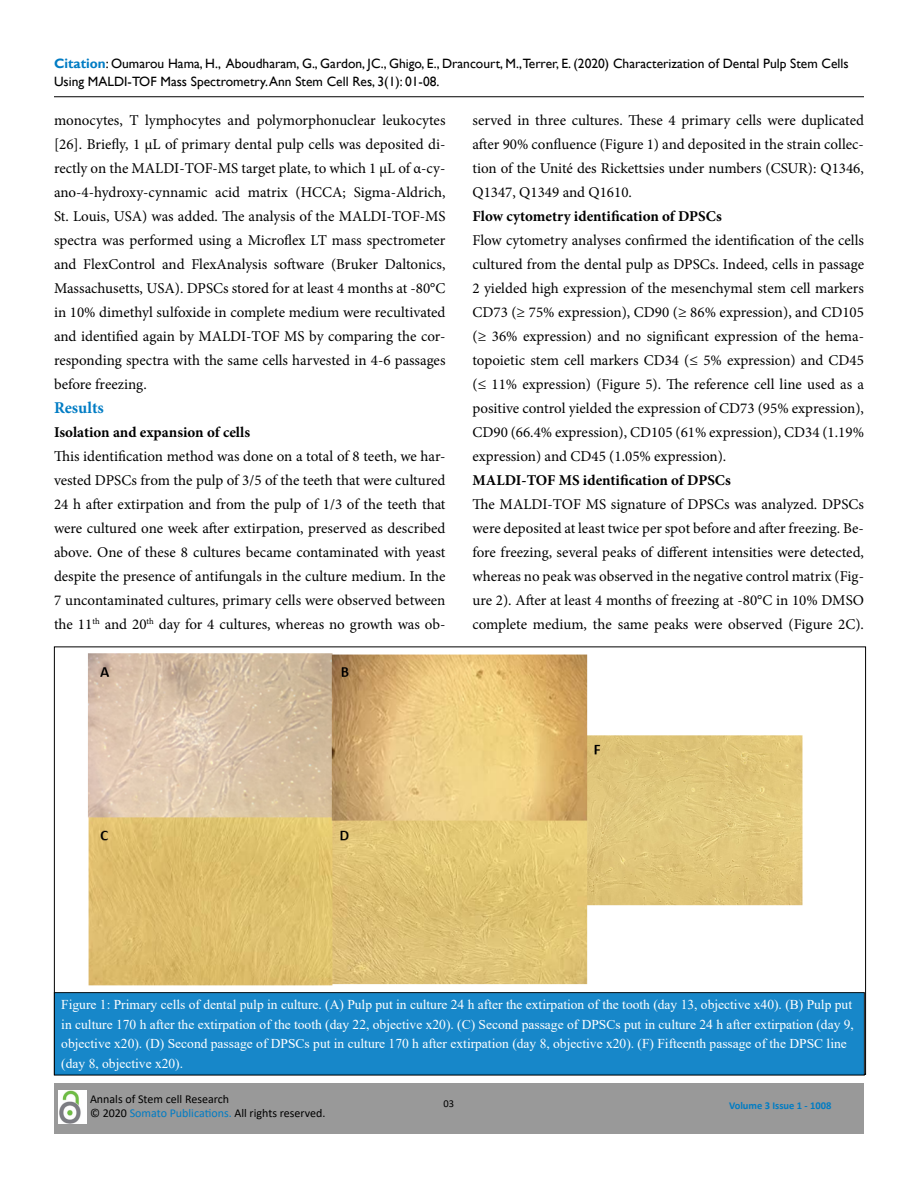
<style>
.page{position:relative;width:918px;height:1188px;background:#fff}
.page>*{position:absolute;margin:0;border:0;box-sizing:border-box;transform-origin:0 0}
.t1{font:700 16.5px "Minion Pro";color:#007cc4}
.t2{font:15px/24px "Minion Pro";color:#000;text-align:justify}
.t3{font:700 15px "Minion Pro";color:#000}
.t4{font:13.5px/19.5px "Times New Roman";color:#fff}
.t5{font:13.5px/18px "Gill Sans";color:#000}
.t6{font:12px/14.4px "Calibri";color:#000}
.t7{font:700 10.5px "Calibri";color:#007cc4}
.t8{font:10.5px "Calibri";color:#000}
.s1{font-weight:700;color:#007cc4}
.s2{color:#007cc4}
</style>
<div class="page">
<hr style="left:54px;top:96px;width:810px;height:1px;background:#000">
<div style="left:54px;top:1083px;width:810px;height:51px;background:#999"></div>
<img style="left:58px;top:1090px;width:29px;height:33px">
<img style="left:88px;top:653px;width:715px;height:333px">
<div style="left:54px;top:993px;width:810px;height:82px;background:#1787c9"></div>
<div style="left:54px;top:992px;width:811px;height:84px;border:1px solid #000"></div>
<p class="t5" style="left:54px;top:55px;width:796px"><span class="s1">Citation</span>: Oumarou Hama, H., Aboudharam, G., Gardon, JC., Ghigo, E., Drancourt, M.,Terrer, E. (2020) Characterization of Dental Pulp Stem Cells<br>Using MALDI-TOF Mass Spectrometry. Ann Stem Cell Res, 3(1): 01-08.</p>
<p class="t2" style="left:54px;top:108px;width:393px">monocytes, T lymphocytes and polymorphonuclear leukocytes [26]. Briefly, 1 µL of primary dental pulp cells was deposited di&shy;rectly on the MALDI-TOF-MS target plate, to which 1 µL of α-cy&shy;ano-4-hydroxy-cynnamic acid matrix (HCCA; Sigma-Aldrich, St. Louis, USA) was added. The analysis of the MALDI-TOF-MS spectra was performed using a Microflex LT mass spectrometer and FlexControl and FlexAnalysis software (Bruker Daltonics, Massachusetts, USA). DPSCs stored for at least 4 months at -80°C in 10% dimethyl sulfoxide in complete medium were recultivated and identified again by MALDI-TOF MS by comparing the cor&shy;responding spectra with the same cells harvested in 4-6 passages before freezing.</p>
<p class="t1" style="left:54px;top:396px;width:51px">Results</p>
<p class="t3" style="left:54px;top:422px;width:198px">Isolation and expansion of cells</p>
<p class="t2" style="left:54px;top:444px;width:393px">This identification method was done on a total of 8 teeth, we har&shy;vested DPSCs from the pulp of 3/5 of the teeth that were cultured 24 h after extirpation and from the pulp of 1/3 of the teeth that were cultured one week after extirpation, preserved as described above. One of these 8 cultures became contaminated with yeast despite the presence of antifungals in the culture medium. In the 7 uncontaminated cultures, primary cells were observed between the 11<sup>th</sup> and 20<sup>th</sup> day for 4 cultures, whereas no growth was ob-</p>
<p class="t2" style="left:472px;top:108px;width:393px">served in three cultures. These 4 primary cells were duplicated after 90% confluence (Figure 1) and deposited in the strain collec&shy;tion of the Unité des Rickettsies under numbers (CSUR): Q1346, Q1347, Q1349 and Q1610.</p>
<p class="t3" style="left:472px;top:206px;width:251px">Flow cytometry identification of DPSCs</p>
<p class="t2" style="left:472px;top:228px;width:393px">Flow cytometry analyses confirmed the identification of the cells cultured from the dental pulp as DPSCs. Indeed, cells in passage 2 yielded high expression of the mesenchymal stem cell markers CD73 (≥ 75% expression), CD90 (≥ 86% expression), and CD105 (≥ 36% expression) and no significant expression of the hema&shy;topoietic stem cell markers CD34 (≤ 5% expression) and CD45 (≤ 11% expression) (Figure 5). The reference cell line used as a positive control yielded the expression of CD73 (95% expression), CD90 (66.4% expression), CD105 (61% expression), CD34 (1.19% expression) and CD45 (1.05% expression).</p>
<p class="t3" style="left:472px;top:470px;width:260px">MALDI-TOF MS identification of DPSCs</p>
<p class="t2" style="left:472px;top:492px;width:393px">The MALDI-TOF MS signature of DPSCs was analyzed. DPSCs were deposited at least twice per spot before and after freezing. Be&shy;fore freezing, several peaks of different intensities were detected, whereas no peak was observed in the negative control matrix (Fig&shy;ure 2). After at least 4 months of freezing at -80°C in 10% DMSO complete medium, the same peaks were observed (Figure 2C).</p>
<p class="t4" style="left:61px;top:994px;width:794px">Figure 1: Primary cells of dental pulp in culture. (A) Pulp put in culture 24 h after the extirpation of the tooth (day 13, objective x40). (B) Pulp put in culture 170 h after the extirpation of the tooth (day 22, objective x20). (C) Second passage of DPSCs put in culture 24 h after extirpation (day 9, objective x20). (D) Second passage of DPSCs put in culture 170 h after extirpation (day 8, objective x20). (F) Fifteenth passage of the DPSC line (day 8, objective x20).</p>
<p class="t6" style="left:90px;top:1091px;width:237px">Annals of Stem cell Research<br>© 2020 <span class="s2">Somato Publications.</span> All rights reserved.</p>
<p class="t8" style="left:444px;top:1096px;width:12px">03</p>
<p class="t7" style="left:729px;top:1098px;width:104px">Volume 3 Issue 1 - 1008</p>
</div>
